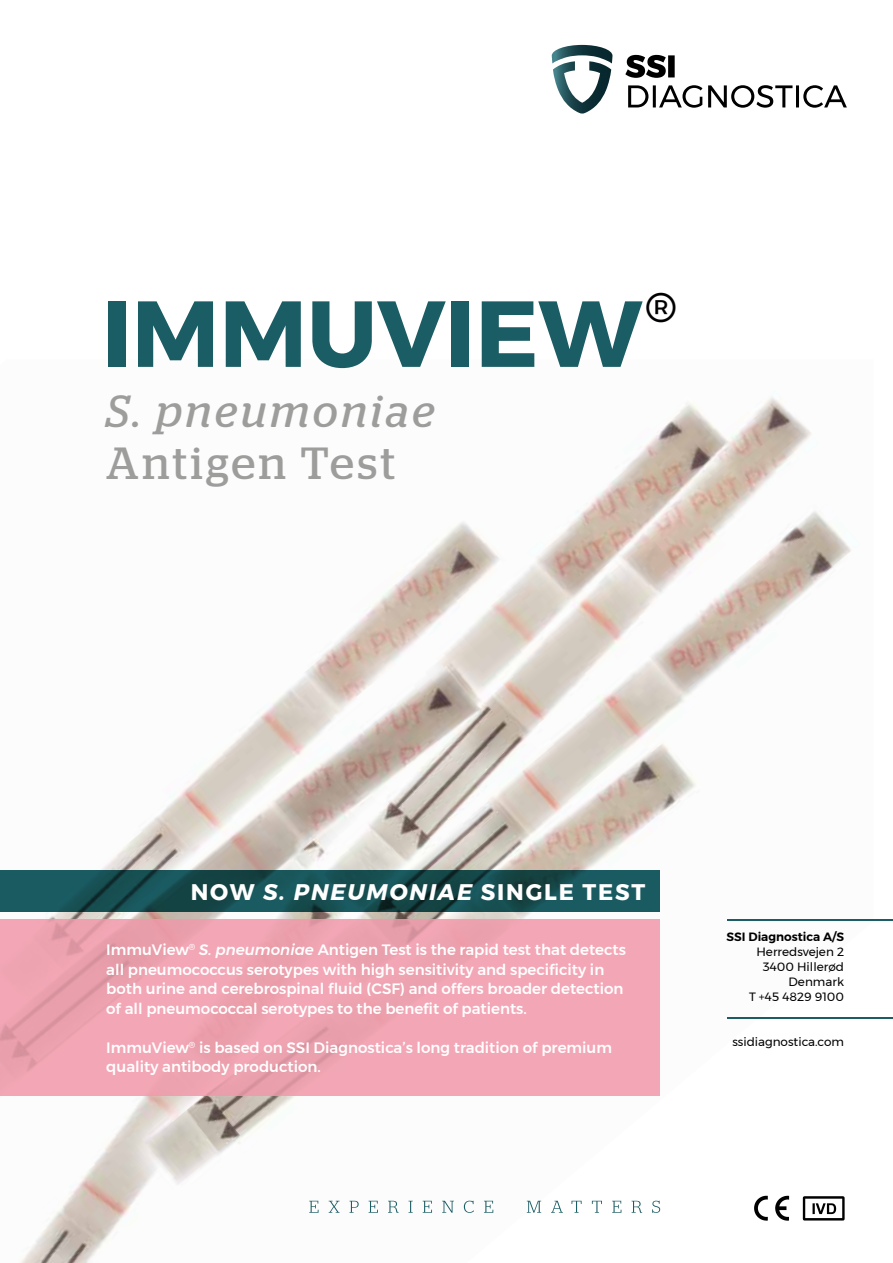
<style>
.page{position:relative;width:893px;height:1263px;background:#fff}
.page>*{position:absolute;margin:0;border:0;box-sizing:border-box;transform-origin:0 0}
.t1{font:700 93.45px "Montserrat";color:#1b5d64}
.t2{font:italic 45px "Stag";letter-spacing:.08em;color:#9d9d9c}
.t3{font:45px "Stag";letter-spacing:.075em;color:#9d9d9c}
.t4{font:500 43.05px "Montserrat";color:#000}
.t5{font:700 22.5px "Montserrat";letter-spacing:.08em;color:#fff}
.t6{font:500 15px/19.5px "Montserrat";color:#fff}
.t7{font:12px/15px "Montserrat";color:#000;text-align:right}
.t8{font:600 12px "Montserrat";color:#000}
.s1{font-style:italic}
</style>
<div class="page">
<svg style="left:552px;top:45px;width:60px;height:69px"></svg>
<svg style="left:628px;top:85px;width:219px;height:23px"></svg>
<svg style="left:625px;top:55px;width:50px;height:23px"></svg>
<img style="left:0;top:397px;width:873px;height:866px">
<div style="left:0;top:919px;width:660px;height:177px;background:#f4a8b7"></div>
<svg style="left:775px;top:1196px;width:14px;height:25px"></svg>
<svg style="left:754px;top:1196px;width:14px;height:25px"></svg>
<svg style="left:803px;top:1196px;width:42px;height:24px"></svg>
<hr style="left:727px;top:919px;width:166px;height:2px;background:#1b5d64">
<svg style="left:0;top:871px;width:660px;height:41px"></svg>
<hr style="left:727px;top:1018px;width:166px;height:1px;background:#1b5d64">
<svg style="left:309px;top:1201px;width:351px;height:12px"></svg>
<h1 class="t1" style="left:102px;top:259px;width:542px">IMMUVIEW</h1>
<h3 class="t4" style="left:645px;top:274px;width:33px">®</h3>
<h2 class="t2" style="left:106px;top:385px;width:330px">S. pneumoniae</h2>
<h2 class="t3" style="left:106px;top:437px;width:290px">Antigen Test</h2>
<h3 class="t5" style="left:191px;top:874px;width:456px">NOW <span class="s1">S. PNEUMONIAE</span> SINGLE TEST</h3>
<p class="t6" style="left:106px;top:940px;width:521px">ImmuView<sup>®</sup> <span class="s1">S. pneumoniae</span> Antigen Test is the rapid test that detects all pneumococcus serotypes with high sensitivity and specificity in both urine and cerebrospinal fluid (CSF) and offers broader detection of all pneumococcal serotypes to the benefit of patients.</p>
<p class="t6" style="left:106px;top:1037px;width:507px">ImmuView<sup>®</sup> is based on SSI Diagnostica’s long tradition of premium quality antibody production.</p>
<p class="t8" style="left:727px;top:927px;width:119px">SSI Diagnostica A/S</p>
<p class="t7" style="left:749px;top:944px;width:97px">Herredsvejen 2<br>3400 Hillerød<br>Denmark<br>T +45 4829 9100</p>
<p class="t7" style="left:732px;top:1034px;width:113px">ssidiagnostica.com</p>
</div>
